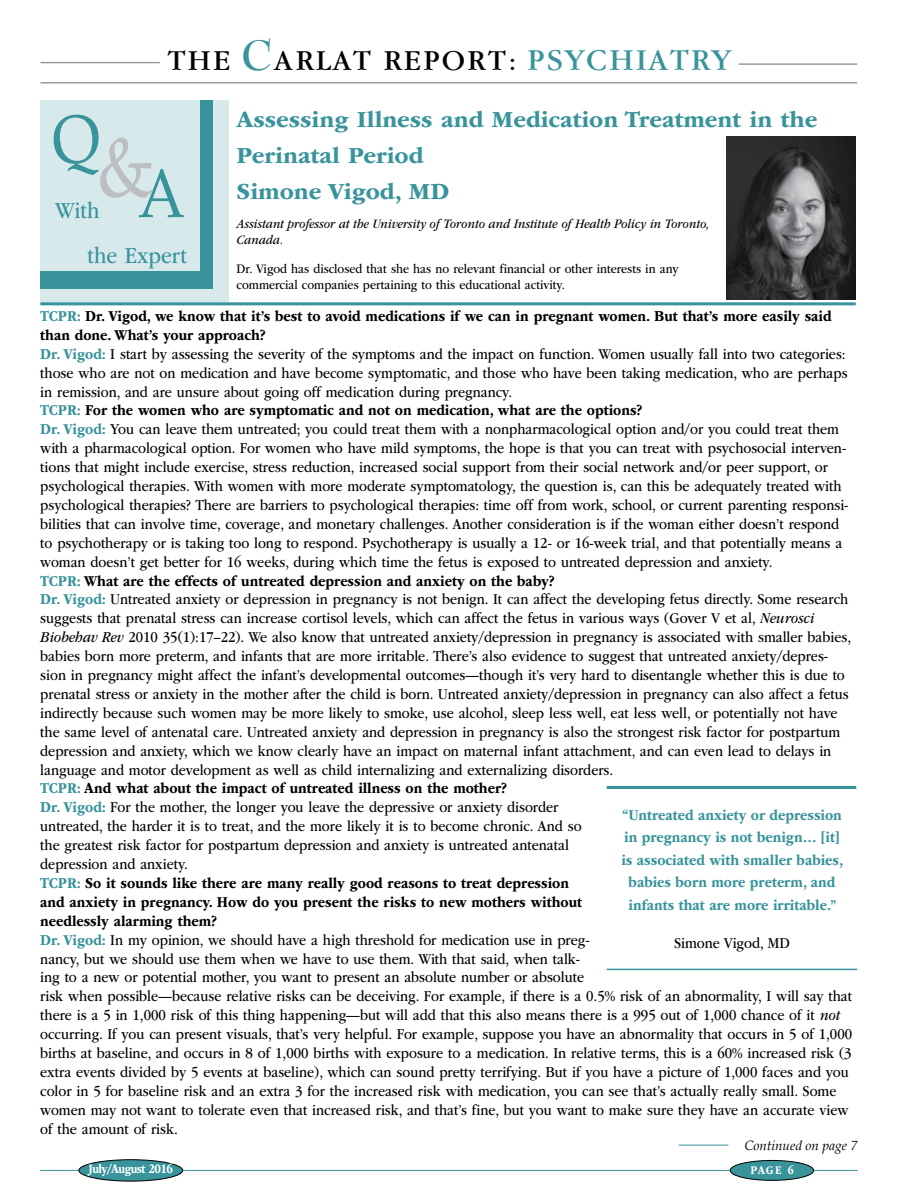
<style>
.page{position:relative;width:918px;height:1188px;background:#fff}
.page>*{position:absolute;margin:0;border:0;box-sizing:border-box;transform-origin:0 0}
.t1{font:84px "Book Antiqua";color:#bcbec0;scale:.88 1}
.t2{font:69px "Book Antiqua";color:#38939b;scale:.88 1}
.t3{font:30px "Garamond IT Cby BT";letter-spacing:.075em;color:#000}
.t4{font:700 24px/35.7px "ITC Garamond Std";color:#38939b}
.t5{font:24px "ITC Garamond Std";color:#38939b;scale:.88 1}
.t6{font:15.75px/18.9px "ITC Garamond Std";color:#000;scale:.88 1}
.t7{font:700 15.75px/22.5px "ITC Garamond Std";color:#38939b;text-align:center;scale:.88 1}
.t8{font:13.5px/15.8px "ITC Garamond Std";color:#000;scale:.88 1}
.t9{font:italic 13.5px/15.8px "ITC Garamond Std";color:#000;scale:.88 1}
.t10{font:italic 13.5px "Book Antiqua";color:#000}
.t11{font:700 13.5px "ITC Garamond Std";letter-spacing:-.05em;color:#fff;scale:.82 1}
.t12{font:700 12.15px "ITC Garamond Std";color:#fff;scale:.85 1}
.s1{font-family:"Bernhard Modern Std";font-weight:700;font-size:46.5px;color:#38939b}
.s2{font-size:31.5px;color:#38939b}
.s3{font-weight:700;color:#38939b}
.s4{font-weight:700}
.s5{font-style:italic}
</style>
<div class="page">
<hr style="left:739px;top:63px;width:118px;height:2px;background:#000">
<hr style="left:40px;top:62px;width:120px;height:1px;background:#000">
<hr style="left:40px;top:82px;width:817px;height:2px;background:#000">
<hr style="left:40px;top:1170px;width:818px;height:1px;background:#38939b">
<div style="left:730px;top:1160px;width:84px;height:20px;background:#38939b;border-radius:50%"></div>
<div style="left:730px;top:1160px;width:84px;height:21px;border:1px solid #000;border-radius:50%"></div>
<div style="left:79px;top:1160px;width:104px;height:21px;background:#38939b;border-radius:50%"></div>
<div style="left:79px;top:1159px;width:104px;height:23px;border:1px solid #000;border-radius:50%"></div>
<div style="left:40px;top:101px;width:189px;height:203px;background:#d7e9eb"></div>
<div style="left:41px;top:101px;width:172px;height:188px;background:#38939b"></div>
<div style="left:41px;top:101px;width:159px;height:170px;background:#d7e9eb"></div>
<hr style="left:40px;top:302px;width:816px;height:3px;background:#38939b">
<img style="left:727px;top:136px;width:129px;height:163px">
<hr style="left:607px;top:786px;width:249px;height:3px;background:#38939b">
<hr style="left:607px;top:969px;width:250px;height:1px;background:#38939b">
<hr style="left:679px;top:1145px;width:49px;height:1px;background:#38939b">
<h3 class="t3" style="left:167px;top:43px;width:564px">THE <span class="s1">C</span>ARLAT REPORT: <span class="s2">PSYCHIATRY</span></h3>
<h2 class="t2" style="left:52px;top:92px;width:56px">Q</h2>
<h1 class="t1" style="left:97px;top:110px;width:67px">&amp;</h1>
<h2 class="t2" style="left:138px;top:146px;width:55px">A</h2>
<h3 class="t5" style="left:88px;top:242px;width:114px">the Expert</h3>
<h3 class="t5" style="left:55px;top:198px;width:52px">With</h3>
<h3 class="t4" style="left:237px;top:102px;width:582px">Assessing Illness and Medication Treatment in the<br>Perinatal Period<br>Simone Vigod, MD</h3>
<p class="t9" style="left:237px;top:216px;width:539px">Assistant professor at the University of Toronto and Institute of Health Policy in Toronto,<br>Canada.</p>
<p class="t8" style="left:237px;top:261px;width:504px">Dr. Vigod has disclosed that she has no relevant financial or other interests in any commercial companies pertaining to this educational activity.</p>
<p class="t6" style="left:40px;top:307px;width:924px"><span class="s3">TCPR:</span> <span class="s4">Dr. Vigod, we know that it’s best to avoid medications if we can in pregnant women. But that’s more easily said than done. What’s your approach?<br></span><span class="s3">Dr. Vigod:</span> I start by assessing the severity of the symptoms and the impact on function. Women usually fall into two categories: those who are not on medication and have become symptomatic, and those who have been taking medication, who are perhaps in remission, and are unsure about going off medication during pregnancy.<br><span class="s3">TCPR:</span> <span class="s4">For the women who are symptomatic and not on medication, what are the options?<br></span><span class="s3">Dr. Vigod:</span> You can leave them untreated; you could treat them with a nonpharmacological option and/or you could treat them with a pharmacological option. For women who have mild symptoms, the hope is that you can treat with psychosocial interven&shy;tions that might include exercise, stress reduction, increased social support from their social network and/or peer support, or psychological therapies. With women with more moderate symptomatology, the question is, can this be adequately treated with psychological therapies? There are barriers to psychological therapies: time off from work, school, or current parenting responsi&shy;bilities that can involve time, coverage, and monetary challenges. Another consideration is if the woman either doesn’t respond to psychotherapy or is taking too long to respond. Psychotherapy is usually a 12- or 16-week trial, and that potentially means a woman doesn’t get better for 16 weeks, during which time the fetus is exposed to untreated depression and anxiety.<br><span class="s3">TCPR:</span> <span class="s4">What are the effects of untreated depression and anxiety on the baby?<br></span><span class="s3">Dr. Vigod:</span> Untreated anxiety or depression in pregnancy is not benign. It can affect the developing fetus directly. Some research suggests that prenatal stress can increase cortisol levels, which can affect the fetus in various ways (Gover V et al, <span class="s5">Neurosci Biobehav Rev</span> 2010 35(1):17–22). We also know that untreated anxiety/depression in pregnancy is associated with smaller babies, babies born more preterm, and infants that are more irritable. There’s also evidence to suggest that untreated anxiety/depres&shy;sion in pregnancy might affect the infant’s developmental outcomes—though it’s very hard to disentangle whether this is due to prenatal stress or anxiety in the mother after the child is born. Untreated anxiety/depression in pregnancy can also affect a fetus indirectly because such women may be more likely to smoke, use alcohol, sleep less well, eat less well, or potentially not have the same level of antenatal care. Untreated anxiety and depression in pregnancy is also the strongest risk factor for postpartum depression and anxiety, which we know clearly have an impact on maternal infant attachment, and can even lead to delays in language and motor development as well as child internalizing and externalizing disorders.<br><span class="s3">TCPR:</span> <span class="s4">And what about the impact of untreated illness on the mother?<br></span><span class="s3">Dr. Vigod:</span> For the mother, the longer you leave the depressive or anxiety disorder<br>untreated, the harder it is to treat, and the more likely it is to become chronic. And so<br>the greatest risk factor for postpartum depression and anxiety is untreated antenatal<br>depression and anxiety.<br><span class="s3">TCPR:</span> <span class="s4">So it sounds like there are many really good reasons to treat depression<br>and anxiety in pregnancy. How do you present the risks to new mothers without<br>needlessly alarming them?<br></span><span class="s3">Dr. Vigod:</span> In my opinion, we should have a high threshold for medication use in preg-<br>nancy, but we should use them when we have to use them. With that said, when talk-<br>ing to a new or potential mother, you want to present an absolute number or absolute<br>risk when possible—because relative risks can be deceiving. For example, if there is a 0.5% risk of an abnormality, I will say that there is a 5 in 1,000 risk of this thing happening—but will add that this also means there is a 995 out of 1,000 chance of it <span class="s5">not </span>occurring. If you can present visuals, that’s very helpful. For example, suppose you have an abnormality that occurs in 5 of 1,000 births at baseline, and occurs in 8 of 1,000 births with exposure to a medication. In relative terms, this is a 60% increased risk (3 extra events divided by 5 events at baseline), which can sound pretty terrifying. But if you have a picture of 1,000 faces and you color in 5 for baseline risk and an extra 3 for the increased risk with medication, you can see that’s actually really small. Some women may not want to tolerate even that increased risk, and that’s fine, but you want to make sure they have an accurate view of the amount of risk.</p>
<p class="t7" style="left:621px;top:804px;width:254px">“Untreated anxiety or depression in pregnancy is not benign… [it] is associated with smaller babies, babies born more preterm, and infants that are more irritable.”</p>
<p class="t6" style="left:674px;top:934px;width:133px">Simone Vigod, MD</p>
<p class="t10" style="left:744px;top:1136px;width:114px">Continued on page 7</p>
<p class="t11" style="left:89px;top:1162px;width:104px">July/August 2016</p>
<p class="t12" style="left:750px;top:1163px;width:53px">PAGE 6</p>
</div>
